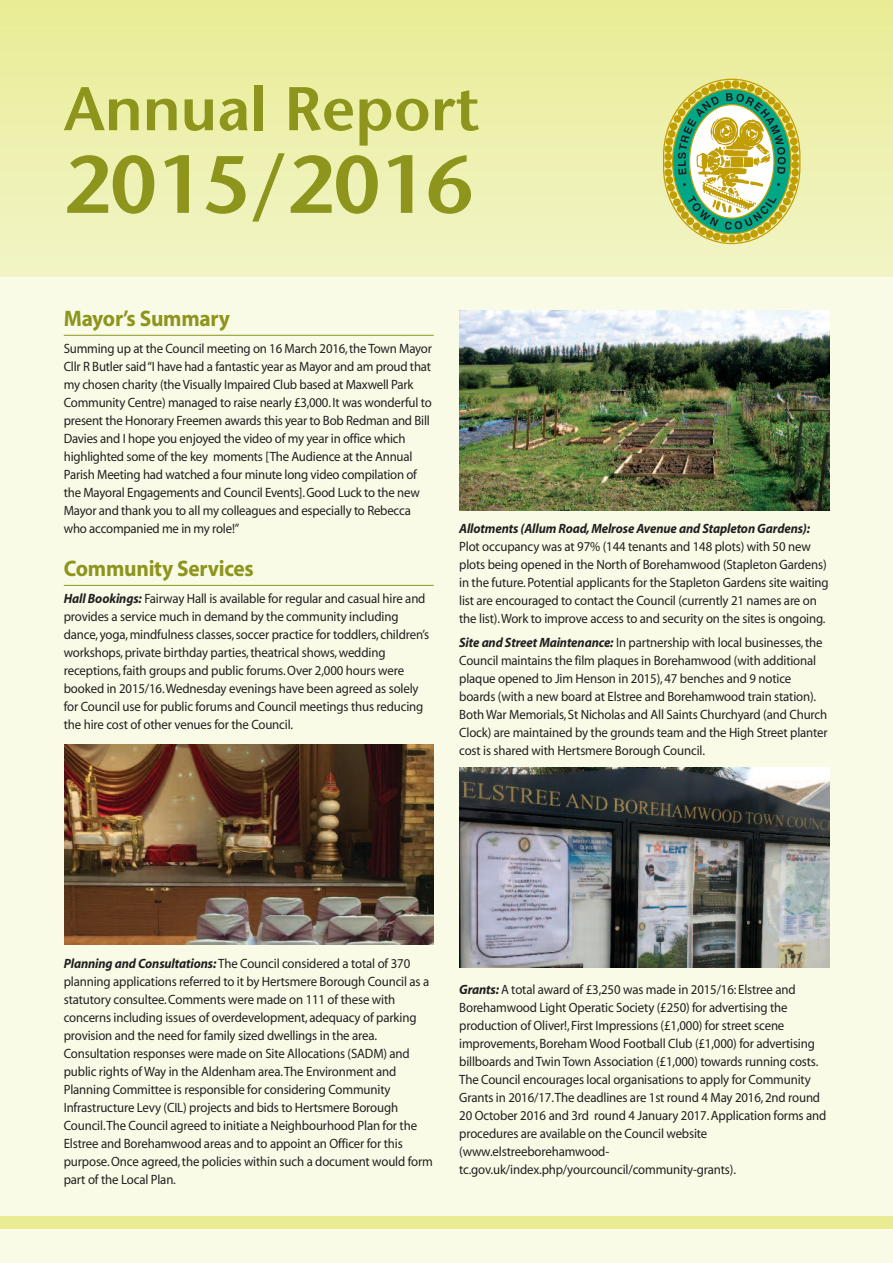
<style>
.page{position:relative;width:893px;height:1263px;background:#f9fbe7}
.page>*{position:absolute;margin:0;border:0;box-sizing:border-box;transform-origin:0 0}
.t1{font:600 81px "Stone Sans";color:#8d951d}
.t2{font:600 61.5px "Stone Sans";color:#8d951d}
.t3{font:700 22.5px "Myriad";letter-spacing:-.01em;color:#8d951d;scale:.95 1}
.t4{font:13.5px/18px "Myriad";letter-spacing:-.01em;color:#231f20;scale:.95 1}
.t5{font:italic 700 13.5px "Myriad";letter-spacing:-.01em;color:#231f20;scale:.95 1}
.s1{font-weight:700;font-style:italic}
</style>
<div class="page">
<div style="left:0;top:0;width:893px;height:276px;background:linear-gradient(to bottom,#e9ec94,#f2f4c7)"></div>
<svg style="left:663px;top:79px;width:137px;height:165px;background:#abc17a"></svg>
<div style="left:0;top:1216px;width:893px;height:13px;background:#e9ec92"></div>
<hr style="left:64px;top:335px;width:370px;height:1px;background:#8d951d">
<hr style="left:64px;top:585px;width:370px;height:1px;background:#8d951d">
<img style="left:64px;top:744px;width:370px;height:200px">
<img style="left:459px;top:310px;width:370px;height:200px">
<img style="left:459px;top:767px;width:370px;height:200px">
<h2 class="t2" style="left:64px;top:85px;width:417px">Annual Report</h2>
<h1 class="t1" style="left:64px;top:153px;width:411px">2015/2016</h1>
<h3 class="t3" style="left:64px;top:310px;width:176px">Mayor’s Summary</h3>
<p class="t4" style="left:64px;top:340px;width:389px">Summing up at the Council meeting on 16 March 2016,the Town Mayor Cllr R Butler said“I have had a fantastic year as Mayor and am proud that my chosen charity (the Visually Impaired Club based at Maxwell Park Community Centre) managed to raise nearly £3,000.It was wonderful to present the Honorary Freemen awards this year to Bob Redman and Bill Davies and I hope you enjoyed the video of my year in office which highlighted some of the key moments [The Audience at the Annual Parish Meeting had watched a four minute long video compilation of the Mayoral Engagements and Council Events].Good Luck to the new Mayor and thank you to all my colleagues and especially to Rebecca who accompanied me in my role!”</p>
<h3 class="t3" style="left:64px;top:560px;width:202px">Community Services</h3>
<p class="t4" style="left:64px;top:591px;width:386px"><span class="s1">Hall Bookings:</span> Fairway Hall is available for regular and casual hire and provides a service much in demand by the community including dance, yoga,mindfulness classes,soccer practice for toddlers, children’s workshops,private birthday parties,theatrical shows,wedding receptions,faith groups and public forums.Over 2,000 hours were booked in 2015/16.Wednesday evenings have been agreed as solely for Council use for public forums and Council meetings thus reducing the hire cost of other venues for the Council.</p>
<p class="t5" style="left:459px;top:524px;width:371px">Allotments (Allum Road,Melrose Avenue and Stapleton Gardens):</p>
<p class="t4" style="left:459px;top:539px;width:390px">Plot occupancy was at 97% (144 tenants and 148 plots) with 50 new plots being opened in the North of Borehamwood (Stapleton Gardens) in the future.Potential applicants for the Stapleton Gardens site waiting list are encouraged to contact the Council (currently 21 names are on the list).Work to improve access to and security on the sites is ongoing.</p>
<p class="t4" style="left:459px;top:634px;width:389px"><span class="s1">Site and Street Maintenance:</span> In partnership with local businesses,the Council maintains the film plaques in Borehamwood (with additional plaque opened to Jim Henson in 2015),47 benches and 9 notice boards (with a new board at Elstree and Borehamwood train station).<br>Both War Memorials,St Nicholas and All Saints Churchyard (and Church Clock) are maintained by the grounds team and the High Street planter cost is shared with Hertsmere Borough Council.</p>
<p class="t4" style="left:64px;top:956px;width:390px"><span class="s1">Planning and Consultations:</span> The Council considered a total of 370 planning applications referred to it by Hertsmere Borough Council as a statutory consultee.Comments were made on 111 of these with concerns including issues of overdevelopment, adequacy of parking provision and the need for family sized dwellings in the area.<br>Consultation responses were made on Site Allocations (SADM) and public rights of Way in the Aldenham area.The Environment and Planning Committee is responsible for considering Community Infrastructure Levy (CIL) projects and bids to Hertsmere Borough Council.The Council agreed to initiate a Neighbourhood Plan for the Elstree and Borehamwood areas and to appoint an Officer for this purpose.Once agreed,the policies within such a document would form part of the Local Plan.</p>
<p class="t4" style="left:459px;top:982px;width:388px"><span class="s1">Grants:</span> A total award of £3,250 was made in 2015/16: Elstree and Borehamwood Light Operatic Society (£250) for advertising the production of Oliver!, First Impressions (£1,000) for street scene improvements,Boreham Wood Football Club (£1,000) for advertising billboards and Twin Town Association (£1,000) towards running costs.<br>The Council encourages local organisations to apply for Community Grants in 2016/17.The deadlines are 1st round 4 May 2016,2nd round 20 October 2016 and 3rd round 4 January 2017.Application forms and procedures are available on the Council website (www.elstreeborehamwood&shy;tc.gov.uk/index.php/yourcouncil/community-grants).</p>
</div>
